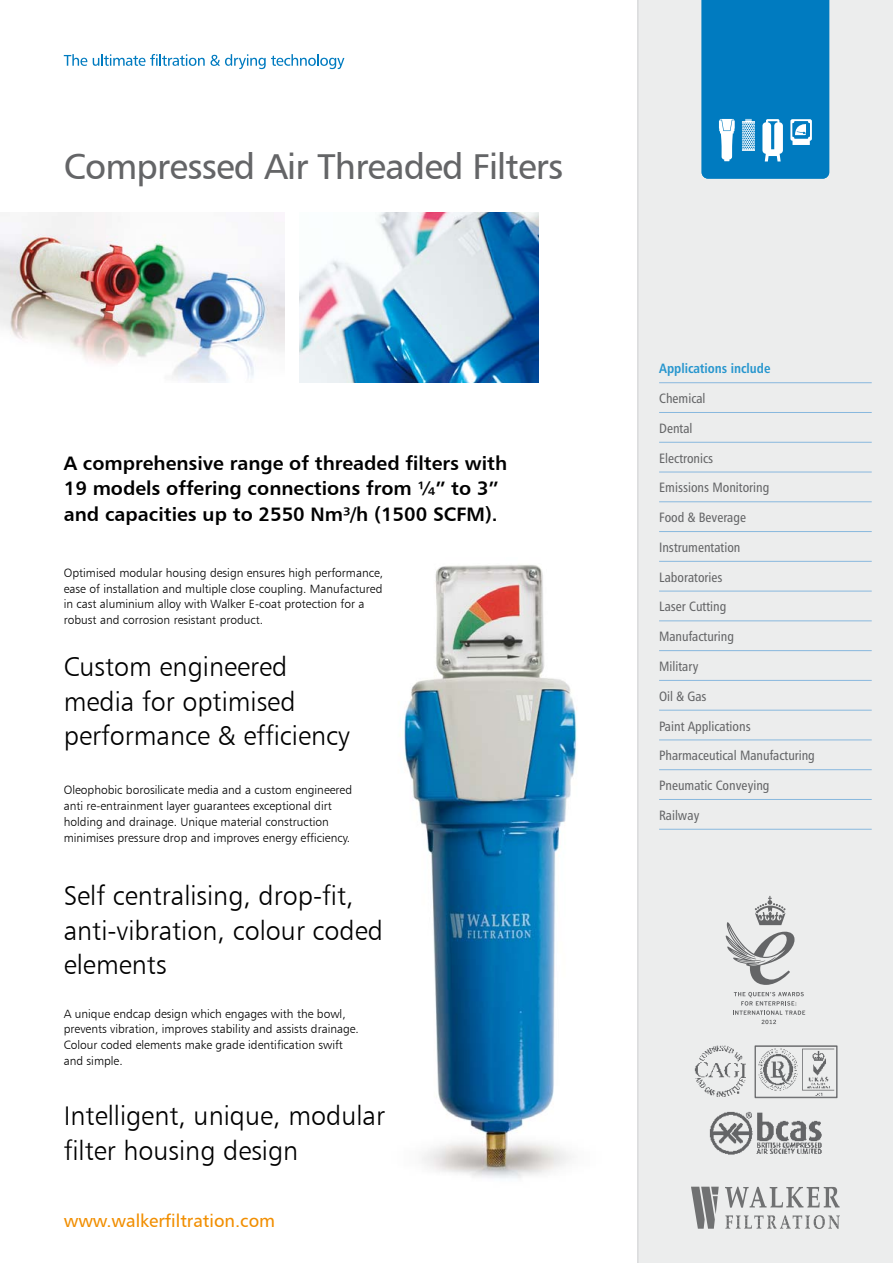
<style>
.page{position:relative;width:893px;height:1263px;background:#fff}
.page>*{position:absolute;margin:0;border:0;box-sizing:border-box;transform-origin:0 0}
.t1{font:36px "Humanist 777 BT Roman B";letter-spacing:-.02em;color:#646567}
.t2{font:27px/34.5px "Humanist 777 BT Light B";color:#000}
.t3{font:19.5px/25.5px "Humanist 777 BT Bold B";color:#000}
.t4{font:18px "Humanist 777 BT Roman B";color:#f18e00}
.t5{font:13.5px/29.7px "Humanist 777 BT Roman Condensed B";color:#646567}
.t6{font:13.5px "Humanist 777 BT Bold Condensed B";color:#2796ce}
.t7{font:12px/15.8px "Humanist 777 BT Light B";color:#000}
</style>
<div class="page">
<div style="left:638px;top:0;width:255px;height:1263px;background:#eceded"></div>
<hr style="left:637px;top:0;width:2px;height:1263px;background:#d9dadb">
<svg style="left:702px;top:0;width:127px;height:179px;background:#1385c4"></svg>
<svg style="left:64px;top:54px;width:23px;height:12px"></svg>
<svg style="left:93px;top:54px;width:251px;height:15px"></svg>
<hr style="left:659px;top:412px;width:213px;height:1px;background:#88b8de">
<hr style="left:659px;top:442px;width:213px;height:1px;background:#88b8de">
<hr style="left:659px;top:472px;width:213px;height:1px;background:#88b8de">
<hr style="left:659px;top:501px;width:213px;height:1px;background:#88b8de">
<hr style="left:659px;top:531px;width:213px;height:1px;background:#88b8de">
<hr style="left:659px;top:561px;width:213px;height:1px;background:#88b8de">
<hr style="left:659px;top:591px;width:213px;height:1px;background:#88b8de">
<hr style="left:659px;top:621px;width:213px;height:1px;background:#88b8de">
<hr style="left:659px;top:650px;width:213px;height:1px;background:#88b8de">
<hr style="left:659px;top:680px;width:213px;height:1px;background:#88b8de">
<hr style="left:659px;top:710px;width:213px;height:1px;background:#88b8de">
<hr style="left:659px;top:740px;width:213px;height:1px;background:#88b8de">
<hr style="left:659px;top:769px;width:213px;height:1px;background:#88b8de">
<hr style="left:659px;top:799px;width:213px;height:1px;background:#88b8de">
<hr style="left:659px;top:829px;width:213px;height:1px;background:#88b8de">
<hr style="left:659px;top:382px;width:213px;height:1px;background:#88b8de">
<svg style="left:691px;top:1187px;width:28px;height:42px"></svg>
<svg style="left:725px;top:1187px;width:115px;height:20px"></svg>
<svg style="left:725px;top:1215px;width:115px;height:14px"></svg>
<img style="left:709px;top:1111px;width:113px;height:44px">
<img style="left:754px;top:1045px;width:84px;height:54px">
<div style="left:755px;top:1046px;width:82px;height:51px;border:1px solid #646567"></div>
<img style="left:694px;top:1045px;width:52px;height:52px">
<svg style="left:726px;top:896px;width:68px;height:89px"></svg>
<svg style="left:733px;top:992px;width:72px;height:32px"></svg>
<img style="left:299px;top:213px;width:240px;height:170px">
<img style="left:404px;top:564px;width:173px;height:615px">
<img style="left:0;top:213px;width:285px;height:170px">
<h1 class="t1" style="left:64px;top:144px;width:501px">Compressed Air Threaded Filters</h1>
<h3 class="t3" style="left:64px;top:450px;width:445px">A comprehensive range of threaded filters with<br>19 models offering connections from ¼” to 3” and capacities up to 2550 Nm³/h (1500 SCFM).</h3>
<p class="t7" style="left:64px;top:565px;width:321px">Optimised modular housing design ensures high performance, ease of installation and multiple close coupling. Manufactured in cast aluminium alloy with Walker E-coat protection for a robust and corrosion resistant product.</p>
<h2 class="t2" style="left:64px;top:649px;width:288px">Custom engineered media for optimised performance &amp; efficiency</h2>
<p class="t7" style="left:64px;top:782px;width:290px">Oleophobic borosilicate media and a custom engineered anti re-entrainment layer guarantees exceptional dirt holding and drainage. Unique material construction minimises pressure drop and improves energy efficiency.</p>
<h2 class="t2" style="left:64px;top:878px;width:321px">Self centralising, drop-fit, anti-vibration, colour coded elements</h2>
<p class="t7" style="left:64px;top:1005px;width:297px">A unique endcap design which engages with the bowl, prevents vibration, improves stability and assists drainage.<br>Colour coded elements make grade identification swift and simple.</p>
<h2 class="t2" style="left:64px;top:1098px;width:323px">Intelligent, unique, modular filter housing design</h2>
<h3 class="t4" style="left:64px;top:1209px;width:213px">www.walkerfiltration.com</h3>
<p class="t6" style="left:659px;top:360px;width:113px">Applications include</p>
<p class="t5" style="left:659px;top:383px;width:48px">Chemical<br>Dental</p>
<p class="t5" style="left:659px;top:443px;width:56px">Electronics</p>
<p class="t5" style="left:659px;top:472px;width:112px">Emissions Monitoring</p>
<p class="t5" style="left:659px;top:502px;width:89px">Food &amp; Beverage</p>
<p class="t5" style="left:659px;top:532px;width:83px">Instrumentation</p>
<p class="t5" style="left:659px;top:562px;width:65px">Laboratories</p>
<p class="t5" style="left:659px;top:592px;width:69px">Laser Cutting</p>
<p class="t5" style="left:659px;top:621px;width:76px">Manufacturing</p>
<p class="t5" style="left:659px;top:651px;width:41px">Military</p>
<p class="t5" style="left:659px;top:681px;width:49px">Oil &amp; Gas</p>
<p class="t5" style="left:659px;top:711px;width:93px">Paint Applications</p>
<p class="t5" style="left:659px;top:740px;width:157px">Pharmaceutical Manufacturing</p>
<p class="t5" style="left:659px;top:770px;width:112px">Pneumatic Conveying</p>
<p class="t5" style="left:659px;top:800px;width:42px">Railway</p>
</div>
